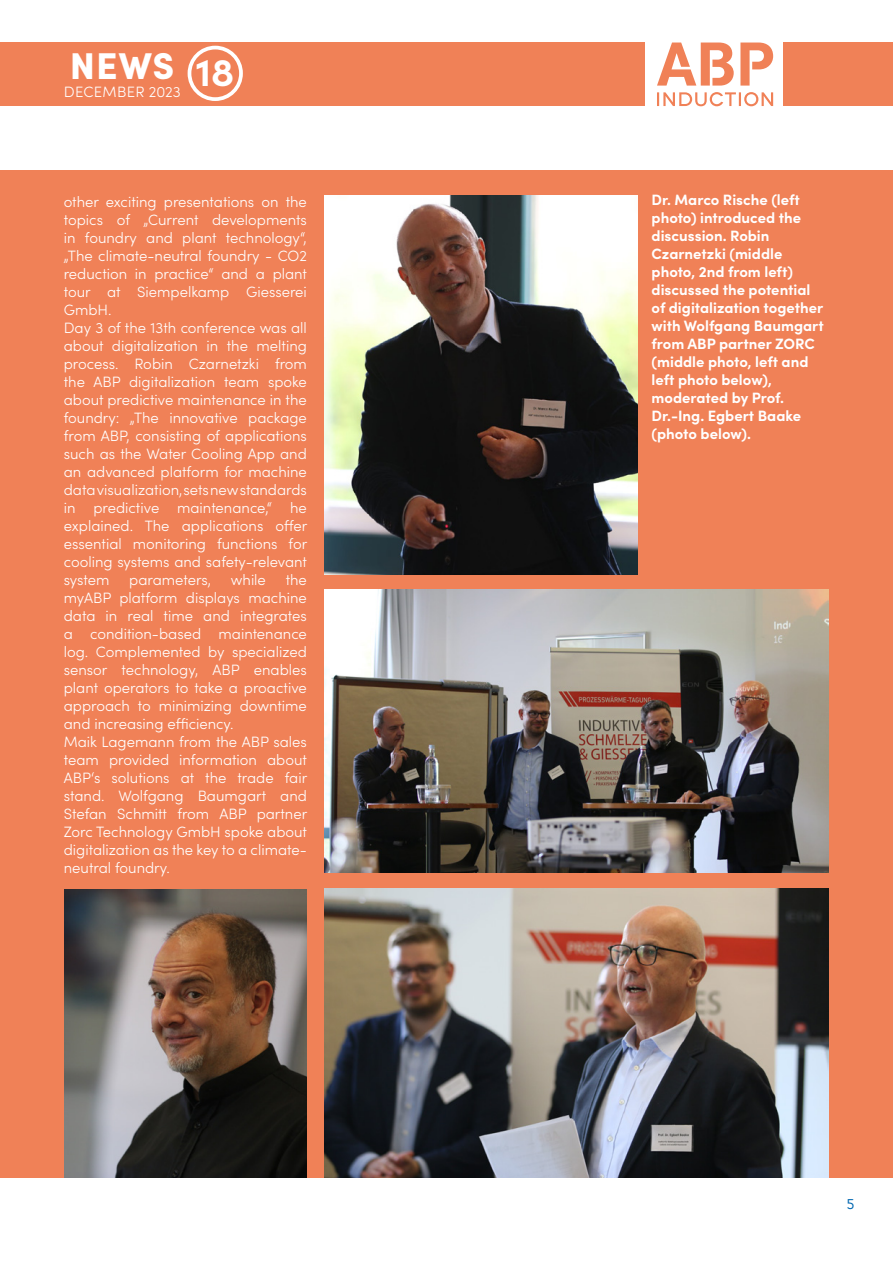
<style>
.page{position:relative;width:893px;height:1263px;background:#fff}
.page>*{position:absolute;margin:0;border:0;box-sizing:border-box;transform-origin:0 0}
.t1{font:700 39px "Sofia Pro";color:#fff}
.t2{font:900 37.35px "Sofia Pro";color:#fff}
.t3{font:300 15px/18px "Sofia Pro";color:#fff}
.t4{font:700 15px/18px "Sofia Pro";color:#fff}
.t5{font:300 15px "Sofia Pro";letter-spacing:.02em;color:#fff}
.t6{font:15px "Inter Face";color:#0067b1}
</style>
<div class="page">
<div style="left:0;top:43px;width:644px;height:63px;background:#f08157"></div>
<svg style="left:740px;top:43px;width:33px;height:43px"></svg>
<svg style="left:657px;top:92px;width:116px;height:14px"></svg>
<svg style="left:657px;top:43px;width:77px;height:43px"></svg>
<div style="left:783px;top:43px;width:110px;height:63px;background:#f08157"></div>
<div style="left:188px;top:46px;width:55px;height:55px;border:4px solid #fff;border-radius:50%"></div>
<div style="left:0;top:170px;width:893px;height:1008px;background:#f08157"></div>
<img style="left:325px;top:196px;width:313px;height:378px">
<img style="left:325px;top:888px;width:503px;height:290px">
<img style="left:325px;top:590px;width:503px;height:282px">
<img style="left:65px;top:890px;width:242px;height:288px">
<h2 class="t2" style="left:70px;top:36px;width:106px">NEWS</h2>
<p class="t5" style="left:64px;top:81px;width:118px">DECEMBER 2023</p>
<h1 class="t1" style="left:196px;top:42px;width:40px">18</h1>
<p class="t3" style="left:64px;top:191px;width:245px">other exciting presentations on the topics of „Current developments in foundry and plant technology“, „The climate-neutral foundry - CO2 reduction in practice“ and a plant tour at Siempelkamp Giesserei<br>GmbH.<br>Day 3 of the 13th conference was all about digitalization in the melting process. Robin Czarnetzki from the ABP digitalization team spoke about predictive maintenance in the foundry: „The innovative package from ABP, consisting of applications such as the Water Cooling App and an advanced platform for machine data visualization, sets new standards in predictive maintenance,“ he explained. The applications offer essential monitoring functions for cooling systems and safety-relevant system</p>
<p class="t3" style="left:64px;top:569px;width:245px;text-indent:222px">the myABP platform displays machine data in real time and integrates a condition-based maintenance log. Complemented by specialized sensor technology, ABP enables plant operators to take a proactive approach to minimizing downtime and increasing efficiency.<br>Maik Lagemann from the ABP sales team provided information about<br>ABP‘s solutions at the trade fair stand. Wolfgang Baumgart and<br>Stefan Schmitt from ABP partner<br>Zorc Technology GmbH spoke about digitalization as the key to a climate&shy;neutral foundry.</p>
<p class="t3" style="left:129px;top:569px;width:83px">parameters,</p>
<p class="t3" style="left:231px;top:569px;width:37px">while</p>
<p class="t4" style="left:652px;top:190px;width:174px">Dr. Marco Rische (left photo) introduced the discussion. Robin<br>Czarnetzki (middle photo, 2nd from left) discussed the potential of digitalization together with Wolfgang Baumgart from ABP partner ZORC (middle photo, left and left photo below), moderated by Prof.<br>Dr.-Ing. Egbert Baake (photo below).</p>
<p class="t6" style="left:846px;top:1195px;width:10px">5</p>
</div>
